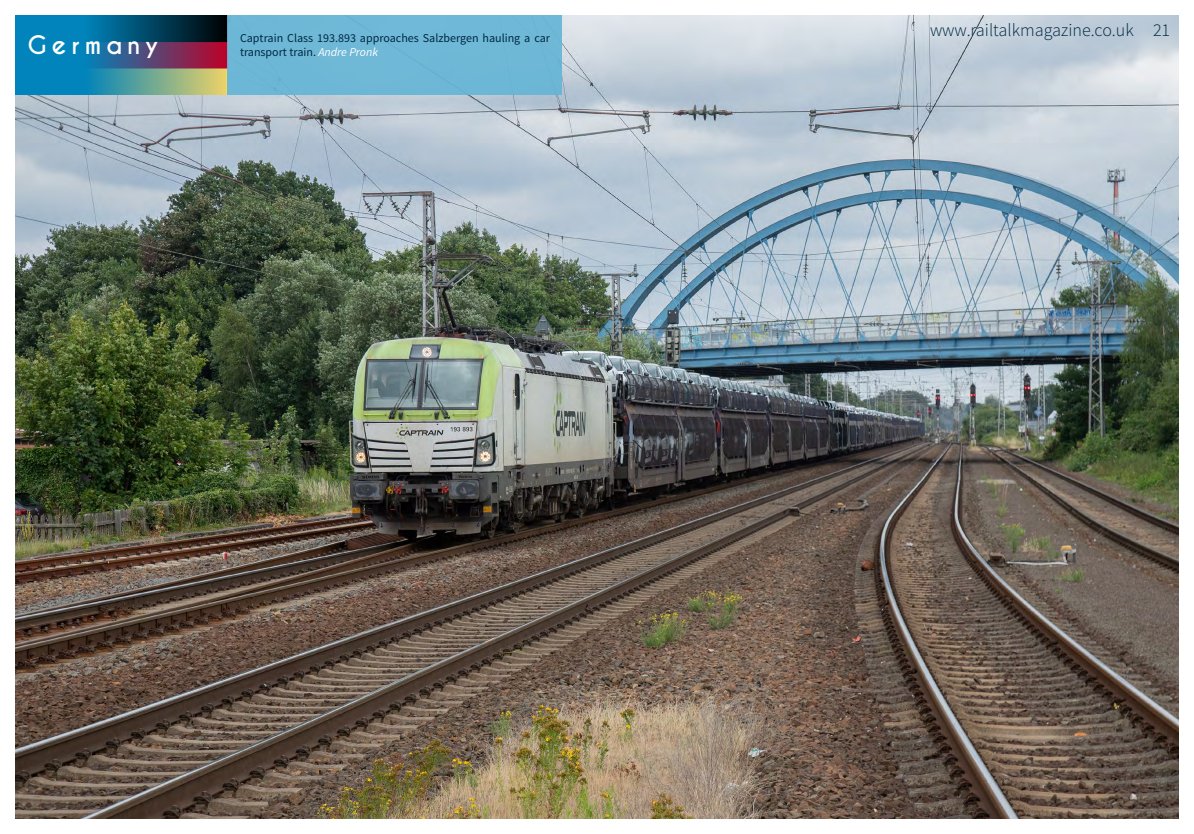
<style>
.page{position:relative;width:1194px;height:834px;background:#fff}
.page>*{position:absolute;margin:0;border:0;box-sizing:border-box;transform-origin:0 0}
.t1{font:700 24px "Caviar Dreams";letter-spacing:.2em;color:#fff}
.t2{font:300 18px "Source Sans Pro";color:#002841}
.t3{font:12px/14.4px "Source Sans Pro";color:#002841}
.s1{font-style:italic;color:#fff}
</style>
<div class="page">
<img style="left:15px;top:15px;width:1164px;height:804px">
<div style="left:15px;top:15px;width:213px;height:80px;background:#0084bb"></div>
<img style="left:91px;top:15px;width:136px;height:80px">
<div style="left:228px;top:15px;width:334px;height:80px;background:#6eb8d6"></div>
<h1 class="t1" style="left:28px;top:30px;width:133px">Germany</h1>
<p class="t3" style="left:240px;top:31px;width:312px">Captrain Class 193.893 approaches Salzbergen hauling a car transport train. <span class="s1">Andre Pronk</span></p>
<h2 class="t2" style="left:930px;top:19px;width:241px">www.railtalkmagazine.co.uk 21</h2>
</div>
